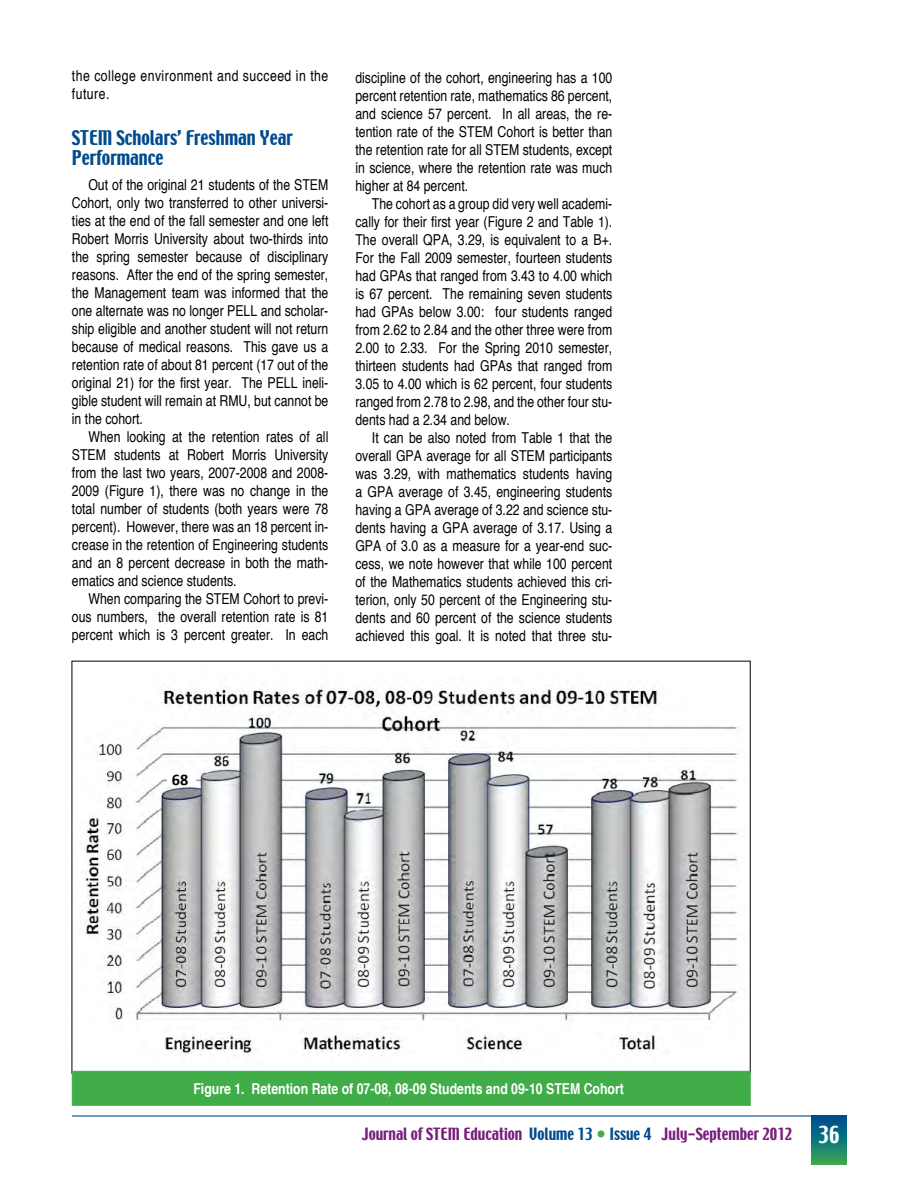
<style>
.page{position:relative;width:918px;height:1188px;background:#fff}
.page>*{position:absolute;margin:0;border:0;box-sizing:border-box;transform-origin:0 0}
.t1{font:18px/19.5px "Techno";color:#004b8d}
.t2{font:700 16.2px "Calibri";color:#000}
.t3{font:condensed 15px/18px "Helvetica";color:#000;text-align:justify}
.t4{font:700 condensed 15px "Helvetica";color:#fff}
.t5{font:15px "Techno";color:#781d7d}
.t6{font:condensed 15px/18px "Helvetica";letter-spacing:.03em;color:#000}
.s1{color:#004b8d}
.s2{font-size:16.5px;color:#41ad49}
.s3{font-size:21px;color:#fff}
</style>
<div class="page">
<hr style="left:72px;top:1115px;width:774px;height:2px;background:#004b8d">
<svg style="left:811px;top:1117px;width:35px;height:47px;background:#127774"></svg>
<img style="left:74px;top:686px;width:675px;height:385px">
<div style="left:72px;top:1071px;width:679px;height:35px;background:#41ad49;border:1px solid #41ad49"></div>
<div style="left:167px;top:770px;width:28px;height:15px;background:#fff"></div>
<p class="t6" style="left:72px;top:66px;width:258px">the college environment and succeed in the future.</p>
<p class="t1" style="left:72px;top:129px;width:222px">STEM Scholars’ Freshman Year<br>Performance</p>
<p class="t3" style="left:72px;top:176px;width:258px;text-indent:16px">Out of the original 21 students of the STEM Cohort, only two transferred to other universi&shy;ties at the end of the fall semester and one left Robert Morris University about two-thirds into the spring semester because of disciplinary reasons. After the end of the spring semester, the Management team was informed that the one alternate was no longer PELL and scholar&shy;ship eligible and another student will not return because of medical reasons. This gave us a retention rate of about 81 percent (17 out of the original 21) for the first year. The PELL ineli&shy;gible student will remain at RMU, but cannot be in the cohort.</p>
<p class="t3" style="left:72px;top:428px;width:258px;text-indent:16px">When looking at the retention rates of all STEM students at Robert Morris University from the last two years, 2007-2008 and 2008- 2009 (Figure 1), there was no change in the total number of students (both years were 78 percent). However, there was an 18 percent in&shy;crease in the retention of Engineering students and an 8 percent decrease in both the math&shy;ematics and science students.</p>
<p class="t3" style="left:72px;top:590px;width:258px;text-indent:16px">When comparing the STEM Cohort to previ&shy;ous numbers, the overall retention rate is 81 percent which is 3 percent greater. In each</p>
<p class="t3" style="left:355px;top:68px;width:258px">discipline of the cohort, engineering has a 100 percent retention rate, mathematics 86 percent, and science 57 percent. In all areas, the re&shy;tention rate of the STEM Cohort is better than the retention rate for all STEM students, except in science, where the retention rate was much higher at 84 percent.</p>
<p class="t3" style="left:355px;top:194px;width:258px;text-indent:16px">The cohort as a group did very well academi&shy;cally for their first year (Figure 2 and Table 1).<br>The overall QPA, 3.29, is equivalent to a B+.<br>For the Fall 2009 semester, fourteen students had GPAs that ranged from 3.43 to 4.00 which is 67 percent. The remaining seven students had GPAs below 3.00: four students ranged from 2.62 to 2.84 and the other three were from 2.00 to 2.33. For the Spring 2010 semester, thirteen students had GPAs that ranged from 3.05 to 4.00 which is 62 percent, four students ranged from 2.78 to 2.98, and the other four stu&shy;dents had a 2.34 and below.</p>
<p class="t3" style="left:355px;top:428px;width:258px;text-indent:16px">It can be also noted from Table 1 that the overall GPA average for all STEM participants was 3.29, with mathematics students having a GPA average of 3.45, engineering students having a GPA average of 3.22 and science stu&shy;dents having a GPA average of 3.17. Using a GPA of 3.0 as a measure for a year-end suc&shy;cess, we note however that while 100 percent of the Mathematics students achieved this cri&shy;terion, only 50 percent of the Engineering stu&shy;dents and 60 percent of the science students achieved this goal. It is noted that three stu-</p>
<p class="t2" style="left:172px;top:770px;width:18px">68</p>
<p class="t4" style="left:193px;top:1079px;width:432px">Figure 1. Retention Rate of 07-08, 08-09 Students and 09-10 STEM Cohort</p>
<p class="t5" style="left:362px;top:1124px;width:479px">Journal of STEM Education <span class="s1">Volume 13</span> <span class="s2">•</span> <span class="s1">Issue 4</span> July-September 2012 <span class="s3">36</span></p>
</div>
